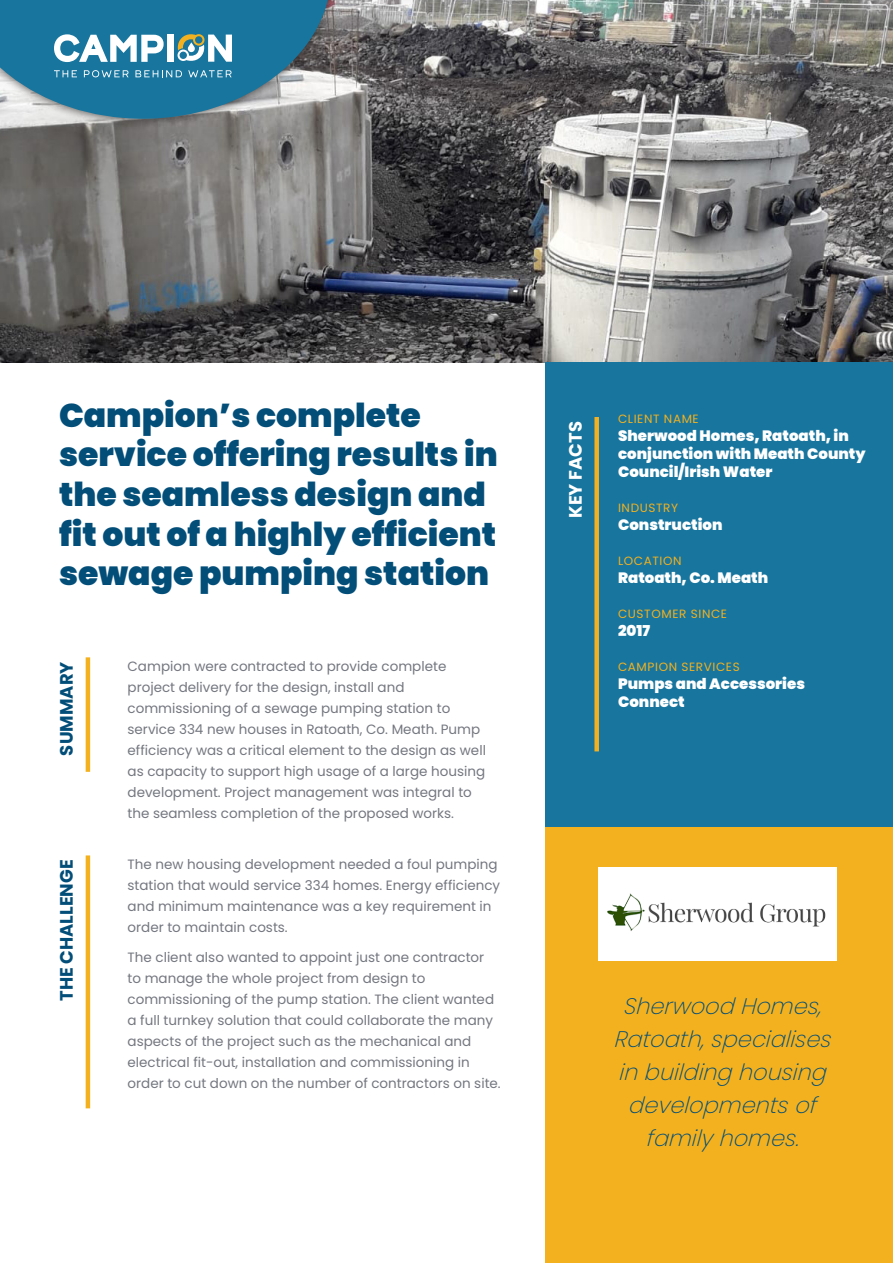
<style>
.page{position:relative;width:893px;height:1263px;background:#fff}
.page>*{position:absolute;margin:0;border:0;box-sizing:border-box;transform-origin:0 0}
.Heading_1{font:900 33px/39.6px "Poppins";color:#024e79}
.Company_Intro{font:italic 200 22.5px/33px "Poppins";color:#024e79;text-align:center}
.Heading_2{font:700 18px "Poppins";color:#024e79}
.Heading_2_Reverse{font:700 18px "Poppins";color:#fff}
.Key_Facts_-_White{font:900 15px/18px "Poppins";color:#fff}
.Paragraph{font:13.5px/21px "Poppins";color:#747780}
.Key_Facts_-_Yellow{font:12px "Poppins";letter-spacing:.05em;color:#f3b11f}
</style>
<div class="page">
<img style="left:0;top:0;width:893px;height:362px">
<div style="left:546px;top:362px;width:347px;height:496px;background:#17759e"></div>
<div style="left:546px;top:827px;width:347px;height:436px;background:#f3b11f"></div>
<div style="left:594px;top:417px;width:5px;height:334px;background:#f3b11f"></div>
<hr style="left:86px;top:657px;width:4px;height:115px;background:#f3b11f">
<hr style="left:86px;top:855px;width:4px;height:253px;background:#f3b11f">
<img style="left:598px;top:867px;width:238px;height:93px">
<div style="left:0;top:0;width:341px;height:128px;background:#231f20;opacity:.75"></div>
<svg style="left:0;top:0;width:331px;height:119px"></svg>
<p class="Heading_1" style="left:59px;top:396px;width:440px">Campion’s complete service offering results in the seamless design and fit out of a highly efficient sewage pumping station</p>
<p class="Heading_2" style="left:56px;top:755px;width:95px;rotate:-90deg">SUMMARY</p>
<p class="Heading_2" style="left:56px;top:1001px;width:143px;rotate:-90deg">THE CHALLENGE</p>
<p class="Paragraph" style="left:128px;top:656px;width:360px">Campion were contracted to provide complete project delivery for the design, install and commissioning of a sewage pumping station to service 334 new houses in Ratoath, Co. Meath. Pump efficiency was a critical element to the design as well as capacity to support high usage of a large housing development. Project management was integral to the seamless completion of the proposed works.</p>
<p class="Paragraph" style="left:128px;top:854px;width:374px">The new housing development needed a foul pumping station that would service 334 homes. Energy efficiency and minimum maintenance was a key requirement in order to maintain costs.</p>
<p class="Paragraph" style="left:128px;top:947px;width:375px">The client also wanted to appoint just one contractor to manage the whole project from design to commissioning of the pump station. The client wanted a full turnkey solution that could collaborate the many aspects of the project such as the mechanical and electrical fit-out, installation and commissioning in order to cut down on the number of contractors on site.</p>
<p class="Heading_2_Reverse" style="left:565px;top:518px;width:98px;rotate:-90deg">KEY FACTS</p>
<p class="Key_Facts_-_Yellow" style="left:618px;top:412px;width:82px">CLIENT NAME</p>
<p class="Key_Facts_-_White" style="left:618px;top:427px;width:249px">Sherwood Homes, Ratoath, in conjunction with Meath County<br>Council/Irish Water</p>
<p class="Key_Facts_-_Yellow" style="left:618px;top:501px;width:62px">INDUSTRY</p>
<p class="Key_Facts_-_White" style="left:618px;top:516px;width:106px">Construction</p>
<p class="Key_Facts_-_Yellow" style="left:618px;top:554px;width:65px">LOCATION</p>
<p class="Key_Facts_-_White" style="left:618px;top:569px;width:152px">Ratoath, Co. Meath</p>
<p class="Key_Facts_-_Yellow" style="left:618px;top:607px;width:110px">CUSTOMER SINCE</p>
<p class="Key_Facts_-_White" style="left:618px;top:622px;width:34px">2017</p>
<p class="Key_Facts_-_Yellow" style="left:618px;top:660px;width:123px">CAMPION SERVICES</p>
<p class="Key_Facts_-_White" style="left:618px;top:675px;width:188px">Pumps and Accessories<br>Connect</p>
<p class="Company_Intro" style="left:614px;top:990px;width:222px">Sherwood Homes,<br>Ratoath, specialises in building housing developments of family homes.</p>
</div>
